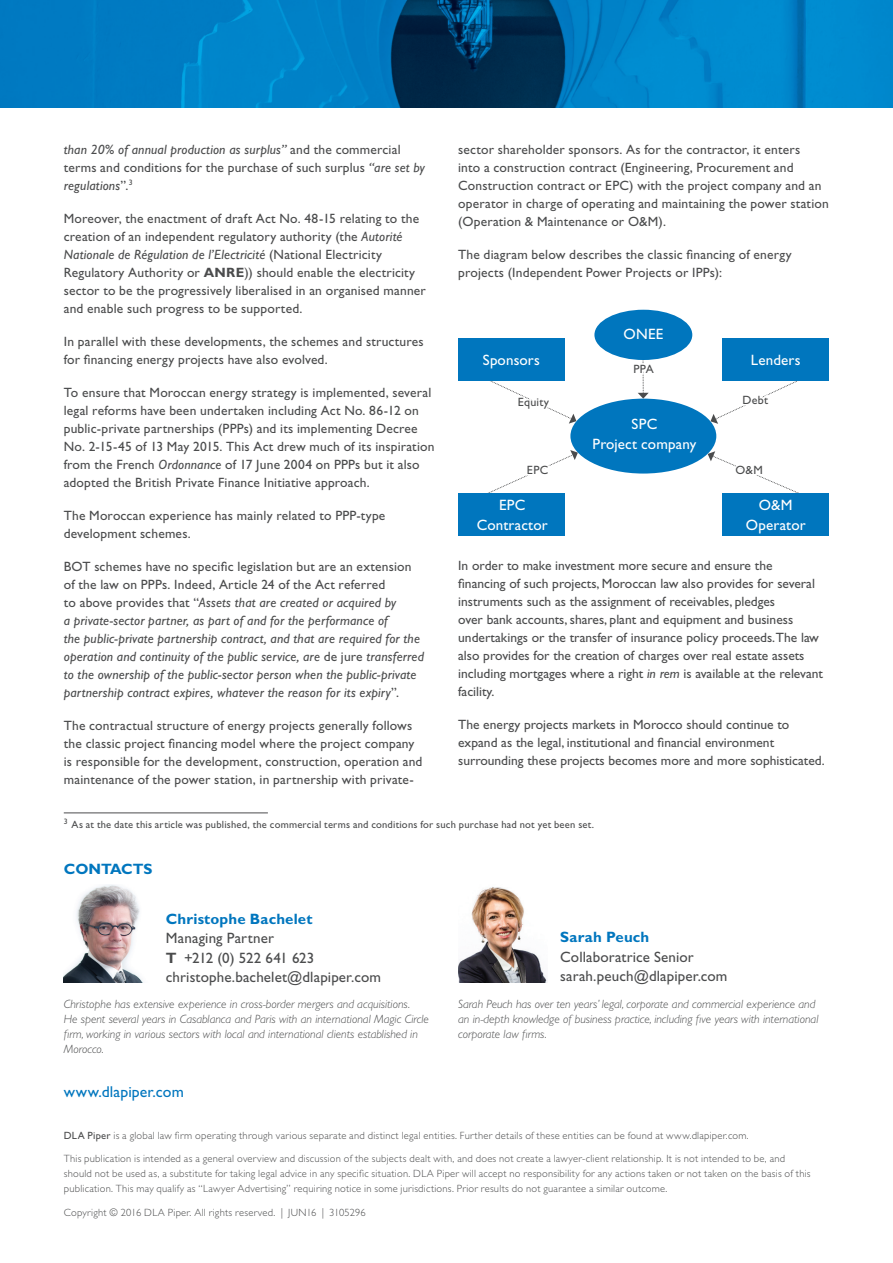
<style>
.page{position:relative;width:893px;height:1263px;background:#fff}
.page>*{position:absolute;margin:0;border:0;box-sizing:border-box;transform-origin:0 0}
.www_DLA_Piper{font:15.75px "Gill Sans Std";letter-spacing:.01em;color:#0076be}
.FOLIO{font:15px/19.5px "Gill Sans Std";letter-spacing:.01em;color:#4b4c4d}
.t1{font:15px/19.5px "Gill Sans Std";letter-spacing:.01em;color:#fff;text-align:center}
.Default{font:700 15px "Gill Sans Std";color:#0076be}
.t2{font:13.5px/18px "Gill Sans Std";letter-spacing:.01em;color:#4b4c4d}
.t3{font:italic 13.5px/18px "Gill Sans Std";letter-spacing:.01em;color:#4b4c4d}
.t4{font:italic 300 12px/15px "Gill Sans Std";color:#4b4c4d}
.BODY_COPY{font:12px "Gill Sans Std";letter-spacing:.02em;color:#4b4c4d}
.DISCLAIMER{font:300 10.5px/15px "Gill Sans Std";letter-spacing:.025em;color:#4b4c4d}
.BODY_COPY-2{font:10.5px "Gill Sans Std";letter-spacing:.02em;color:#4b4c4d}
.s1{font-style:italic}
.s2{font-weight:700}
.s3{font-style:normal}
.s4{font-weight:700;color:#0076be}
.s5{font-weight:400}
</style>
<div class="page">
<div style="left:458px;top:339px;width:106px;height:42px;background:#0076be"></div>
<div style="left:458px;top:494px;width:106px;height:42px;background:#0076be"></div>
<div style="left:722px;top:494px;width:106px;height:42px;background:#0076be"></div>
<div style="left:722px;top:339px;width:106px;height:42px;background:#0076be"></div>
<div style="left:570px;top:399px;width:146px;height:75px;background:#0076be;border-radius:50%"></div>
<div style="left:594px;top:310px;width:98px;height:50px;background:#0076be;border-radius:50%"></div>
<svg style="left:490px;top:379px;width:86px;height:45px"></svg>
<svg style="left:487px;top:450px;width:91px;height:44px"></svg>
<svg style="left:708px;top:451px;width:93px;height:43px"></svg>
<svg style="left:710px;top:381px;width:87px;height:43px"></svg>
<img style="left:64px;top:884px;width:79px;height:98px">
<img style="left:458px;top:887px;width:89px;height:95px">
<svg style="left:631px;top:359px;width:26px;height:40px"></svg>
<hr style="left:64px;top:812px;width:204px;height:1px;background:#4b4c4d">
<img style="left:0;top:0;width:893px;height:107px">
<p class="t2" style="left:64px;top:140px;width:362px"><span class="s1">than 20% of annual production as surplus”</span> and the commercial terms and conditions for the purchase of such surplus <span class="s1">“are set by regulations</span>”.<sup>3</sup></p>
<p class="t2" style="left:64px;top:209px;width:364px">Moreover, the enactment of draft Act No. 48-15 relating to the creation of an independent regulatory authority (the <span class="s1">Autorité Nationale de Régulation de l’Electricité</span> (National Electricity Regulatory Authority or <span class="s2">ANRE</span>)) should enable the electricity sector to be the progressively liberalised in an organised manner and enable such progress to be supported.</p>
<p class="t2" style="left:64px;top:332px;width:361px">In parallel with these developments, the schemes and structures for financing energy projects have also evolved.</p>
<p class="t2" style="left:64px;top:383px;width:372px">To ensure that Moroccan energy strategy is implemented, several legal reforms have been undertaken including Act No. 86-12 on public-private partnerships (PPPs) and its implementing Decree No. 2-15-45 of 13 May 2015. This Act drew much of its inspiration from the French <span class="s1">Ordonnance</span> of 17 June 2004 on PPPs but it also adopted the British Private Finance Initiative approach.</p>
<p class="t2" style="left:64px;top:506px;width:323px">The Moroccan experience has mainly related to PPP-type development schemes.</p>
<p class="t3" style="left:64px;top:557px;width:362px"><span class="s3">BOT schemes have no specific legislation but are an extension of the law on PPPs. Indeed, Article 24 of the Act referred<br>to above provides that “</span>Assets that are created or acquired by<br>a private-sector partner, as part of and for the performance of<br>the public-private partnership contract, and that are required for the operation and continuity of the public service, are <span class="s3">de jure</span> transferred to the ownership of the public-sector person when the public-private partnership contract expires, whatever the reason for its expiry<span class="s3">”.</span></p>
<p class="t2" style="left:64px;top:716px;width:360px">The contractual structure of energy projects generally follows the classic project financing model where the project company is responsible for the development, construction, operation and maintenance of the power station, in partnership with private-</p>
<p class="t2" style="left:458px;top:140px;width:372px">sector shareholder sponsors. As for the contractor, it enters<br>into a construction contract (Engineering, Procurement and Construction contract or EPC) with the project company and an operator in charge of operating and maintaining the power station (Operation &amp; Maintenance or O&amp;M).</p>
<p class="t2" style="left:458px;top:245px;width:335px">The diagram below describes the classic financing of energy projects (Independent Power Projects or IPPs):</p>
<p class="t1" style="left:483px;top:350px;width:59px">Sponsors</p>
<p class="BODY_COPY" style="left:518px;top:395px;width:33px">Equity</p>
<p class="t1" style="left:623px;top:325px;width:41px">ONEE</p>
<p class="BODY_COPY" style="left:634px;top:362px;width:22px">PPA</p>
<p class="t1" style="left:593px;top:415px;width:105px">SPC<br>Project company</p>
<p class="t1" style="left:751px;top:350px;width:51px">Lenders</p>
<p class="BODY_COPY" style="left:742px;top:393px;width:27px">Debt</p>
<p class="BODY_COPY" style="left:527px;top:463px;width:23px">EPC</p>
<p class="BODY_COPY" style="left:736px;top:463px;width:29px">O&amp;M</p>
<p class="t1" style="left:477px;top:495px;width:73px">EPC<br>Contractor</p>
<p class="t1" style="left:746px;top:495px;width:61px">O&amp;M<br>Operator</p>
<p class="t2" style="left:458px;top:557px;width:366px">In order to make investment more secure and ensure the financing of such projects, Moroccan law also provides for several instruments such as the assignment of receivables, pledges<br>over bank accounts, shares, plant and equipment and business undertakings or the transfer of insurance policy proceeds.The law also provides for the creation of charges over real estate assets including mortgages where a right <span class="s1">in rem</span> is available at the relevant facility.</p>
<p class="t2" style="left:458px;top:716px;width:368px">The energy projects markets in Morocco should continue to expand as the legal, institutional and financial environment surrounding these projects becomes more and more sophisticated.</p>
<p class="BODY_COPY-2" style="left:64px;top:818px;width:532px"><sup>3</sup> As at the date this article was published, the commercial terms and conditions for such purchase had not yet been set.</p>
<p class="Default" style="left:64px;top:860px;width:90px">CONTACTS</p>
<p class="FOLIO" style="left:166px;top:909px;width:217px"><span class="s4">Christophe Bachelet<br></span>Managing Partner<br><span class="s2">T</span> +212 (0) 522 641 623 christophe.bachelet@dlapiper.com</p>
<p class="FOLIO" style="left:560px;top:928px;width:169px"><span class="s4">Sarah Peuch<br></span>Collaboratrice Senior sarah.peuch@dlapiper.com</p>
<p class="t4" style="left:64px;top:997px;width:367px">Christophe has extensive experience in cross-border mergers and acquisitions.<br>He spent several years in Casablanca and Paris with an international Magic Circle firm, working in various sectors with local and international clients established in Morocco.</p>
<p class="t4" style="left:458px;top:997px;width:362px">Sarah Peuch has over ten years’ legal, corporate and commercial experience and an in-depth knowledge of business practice, including five years with international corporate law firms.</p>
<p class="www_DLA_Piper" style="left:64px;top:1082px;width:122px">www.dlapiper.com</p>
<p class="DISCLAIMER" style="left:64px;top:1128px;width:686px"><span class="s5">DLA Piper</span> is a global law firm operating through various separate and distinct legal entities. Further details of these entities can be found at www.dlapiper.com.</p>
<p class="DISCLAIMER" style="left:64px;top:1151px;width:748px">This publication is intended as a general overview and discussion of the subjects dealt with, and does not create a lawyer-client relationship. It is not intended to be, and should not be used as, a substitute for taking legal advice in any specific situation. DLA Piper will accept no responsibility for any actions taken or not taken on the basis of this publication. This may qualify as “Lawyer Advertising” requiring notice in some jurisdictions. Prior results do not guarantee a similar outcome.</p>
<p class="DISCLAIMER" style="left:64px;top:1205px;width:303px">Copyright © 2016 DLA Piper. All rights reserved. | JUN16 | 3105296</p>
</div>
